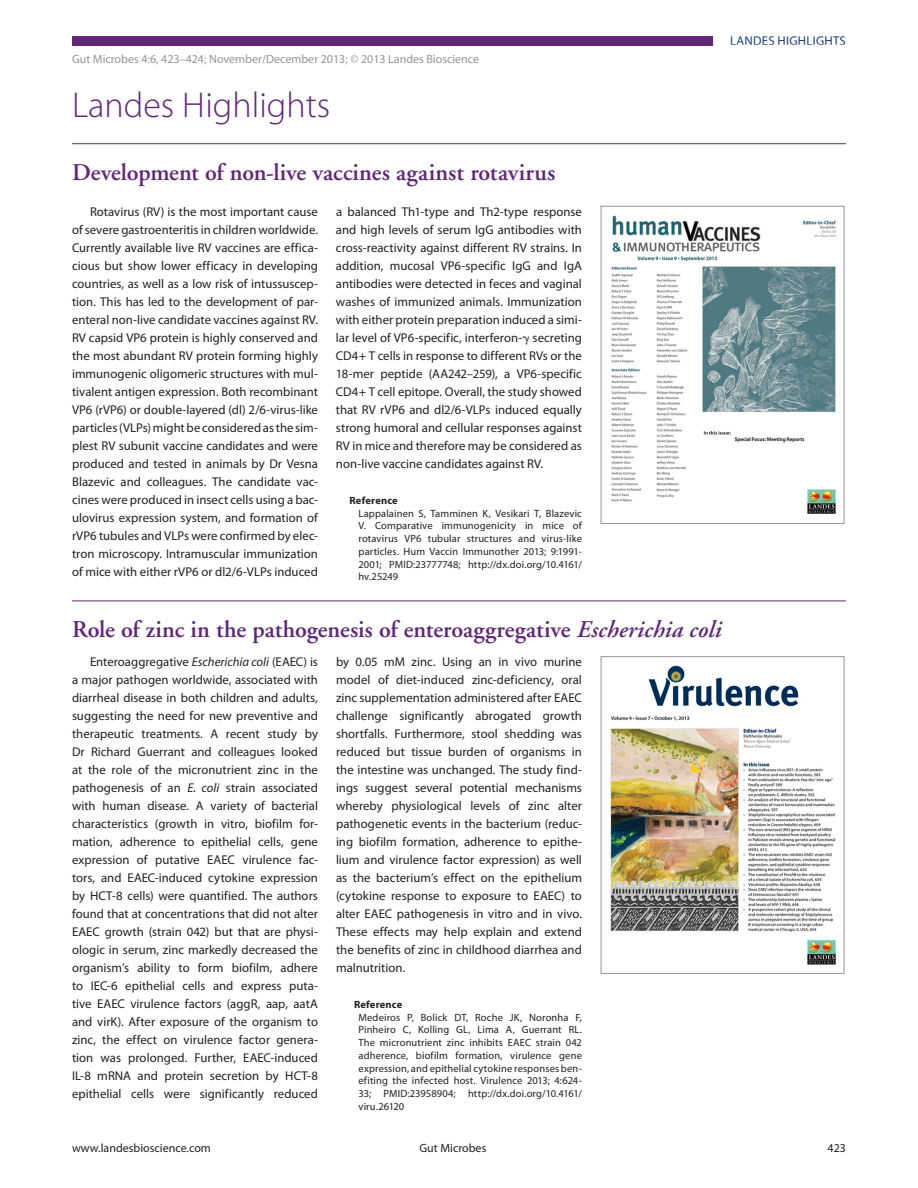
<style>
.page{position:relative;width:918px;height:1188px;background:#fff}
.page>*{position:absolute;margin:0;border:0;box-sizing:border-box;transform-origin:0 0}
.t1{font:300 36px "Myriad Pro";color:#602877}
.t2{font:600 24px "Adobe Garamond";color:#602877}
.t3{font:12.75px/18px "Myriad Pro";letter-spacing:.005em;color:#231f20;text-align:justify}
.t4{font:12.75px "Myriad Pro";letter-spacing:.02em;color:#193f7c}
.t5{font:12px "Myriad Pro";color:#939598}
.t6{font:12px "Myriad Pro";color:#231f20}
.t7{font:10.5px/12.8px "Myriad Pro";letter-spacing:.01em;color:#231f20;text-align:justify}
.t8{font:700 10.5px "Myriad Pro";letter-spacing:.02em;color:#231f20}
.s1{font-family:"Universal Std Greekw Math Pi"}
.s2{font-style:italic}
</style>
<div class="page">
<div style="left:72px;top:36px;width:774px;height:10px;background:#602877"></div>
<svg style="left:713px;top:36px;width:133px;height:10px"></svg>
<hr style="left:72px;top:143px;width:774px;height:1px;background:#602877">
<hr style="left:72px;top:601px;width:774px;height:1px;background:#602877">
<img style="left:611px;top:215px;width:225px;height:299px">
<div style="left:601px;top:206px;width:243px;height:318px;border:1px solid #939598"></div>
<img style="left:610px;top:665px;width:226px;height:300px">
<div style="left:601px;top:656px;width:243px;height:318px;border:1px solid #939598"></div>
<p class="t5" style="left:72px;top:52px;width:409px">Gut Microbes 4:6, 423–424; November/December 2013; © 2013 Landes Bioscience</p>
<h1 class="t1" style="left:72px;top:83px;width:260px">Landes Highlights</h1>
<p class="t4" style="left:730px;top:33px;width:117px">Landes Highlights</p>
<h2 class="t2" style="left:72px;top:159px;width:485px">Development of non-live vaccines against rotavirus</h2>
<p class="t3" style="left:336px;top:203px;width:248px">a balanced Th1-type and Th2-type response and high levels of serum IgG antibodies with cross-reactivity against different RV strains. In addition, mucosal VP6-specific IgG and IgA antibodies were detected in feces and vaginal washes of immunized animals. Immunization with either protein preparation induced a simi&shy;lar level of VP6-specific, interferon-<span class="s1">γ</span> secreting CD4+ T cells in response to different RVs or the 18-mer peptide (AA242–259), a VP6-specific CD4+ T cell epitope. Overall, the study showed that RV rVP6 and dl2/6-VLPs induced equally strong humoral and cellular responses against RV in mice and therefore may be considered as non-live vaccine candidates against RV.</p>
<p class="t8" style="left:350px;top:494px;width:50px">Reference</p>
<p class="t7" style="left:359px;top:507px;width:225px">Lappalainen S, Tamminen K, Vesikari T, Blazevic V. Comparative immunogenicity in mice of rotavirus VP6 tubular structures and virus-like particles. Hum Vaccin I mmunother 2013; 9:1991- 2001; PMID:23777748; http://dx.doi.org/10.4161/ hv.25249</p>
<h2 class="t2" style="left:72px;top:616px;width:651px">Role of zinc in the pathogenesis of enteroaggregative <span class="s2">Escherichia coli</span></h2>
<p class="t3" style="left:90px;top:653px;width:191px">Enteroaggregative <span class="s2">Escherichia coli</span> (EAE</p>
<p class="t3" style="left:72px;top:203px;width:247px;text-indent:18px">Rotavirus (RV) is the most important cause of severe gastroenteritis in children worldwide.<br>Currently available live RV vaccines are effica&shy;cious but show lower efficacy in developing countries, as well as a low risk of intussuscep&shy;tion. This has led to the development of par&shy;enteral non-live candidate vaccines against RV.<br>RV capsid VP6 protein is highly conserved and the most abundant RV protein forming highly immunogenic oligomeric structures with mul&shy;tivalent antigen expression. Both recombinant VP6 (rVP6) or double-layered (dl) 2/6-virus-like particles (VLPs) might be considered as the sim&shy;plest RV subunit vaccine candidates and were produced and tested in animals by Dr Vesna Blazevic and colleagues. The candidate vac&shy;cines were produced in insect cells using a bac&shy;ulovirus expression system, and formation of rVP6 tubules and VLPs were confirmed by elec&shy;tron microscopy. Intramuscular immunization of mice with either rVP6 or dl2/6-VLPs induced</p>
<p class="t3" style="left:336px;top:653px;width:248px">by 0.05 mM zinc. Using an in vivo murine model of diet-induced zinc-deficiency, oral zinc supplementation administered after EAE</p>
<p class="t3" style="left:72px;top:653px;width:248px;text-indent:224px">C) is a major pathogen worldwide, associated with diarrheal disease in both children and adults, suggesting the need for new preventive and therapeutic treatments. A recent study by Dr Richard Guerrant and colleagues looked at the role of the micronutrient zinc in the pathogenesis of an <span class="s2">E. coli</span> strain associated with human disease. A variety of bacterial characteristics (growth in vitro, biofilm for&shy;mation, adherence to epithelial cells, gene expression of putative EAE</p>
<p class="t3" style="left:336px;top:689px;width:247px;text-indent:239px">C challenge significantly abrogated growth shortfalls. Furthermore, stool shedding was reduced but tissue burden of organisms in the intestine was unchanged. The study find&shy;ings suggest several potential mechanisms whereby physiological levels of zinc alter pathogenetic events in the bacterium (reduc&shy;ing biofilm formation, adherence to epithe&shy;lium and virulence factor expression) as well as the bacterium’s effect on the epithelium (cytokine response to exposure to EAE</p>
<p class="t3" style="left:228px;top:851px;width:92px">C virulence fac-</p>
<p class="t3" style="left:72px;top:869px;width:248px;text-indent:76px">C-induced cytokine expression by HCT-8 cells) were quantified. The authors found that at concentrations that did not alter EAEC growth (strain 042) but that are physi&shy;ologic in serum, zinc markedly decreased the organism’s ability to form biofilm, adhere to IEC-6 epithelial cells and express puta&shy;tive EAEC virulence factors (aggR, aap, aatA and virK). After exposure of the organism to zinc, the effect on virulence factor genera&shy;tion was prolonged. Further, EAE</p>
<p class="t3" style="left:72px;top:869px;width:61px">tors, and EAE</p>
<p class="t3" style="left:554px;top:887px;width:29px">C) to</p>
<p class="t3" style="left:336px;top:905px;width:248px;text-indent:49px">C pathogenesis in vitro and in vivo.<br>These effects may help explain and extend the benefits of zinc in childhood diarrhea and malnutrition.</p>
<p class="t8" style="left:354px;top:998px;width:50px">Reference</p>
<p class="t7" style="left:359px;top:1011px;width:225px">Medeiros P, Bolick DT, Roche JK, Noronha F, Pinheiro C, Kolling GL, Lima A, Guerrant RL.<br>The micronutrient zinc inhibits EAE</p>
<p class="t3" style="left:336px;top:905px;width:34px">alter EAE</p>
<p class="t7" style="left:359px;top:1036px;width:225px;text-indent:166px">C strain 042 adherence, biofilm formation, virulence gene expression, and epithelial cytokine responses ben&shy;efiting the infected host. Virulence 2013; 4:624- 33; PMID:23958904; http://dx.doi.org/10.4161/ viru.26120</p>
<p class="t3" style="left:72px;top:1049px;width:247px;text-indent:192px">C-induced IL-8 mRNA and protein secretion by HCT-8 epithelial cells were significantly reduced</p>
<p class="t6" style="left:72px;top:1141px;width:140px">www.landesbioscience.com</p>
<p class="t6" style="left:420px;top:1141px;width:68px">Gut Microbes</p>
<p class="t6" style="left:828px;top:1141px;width:20px">423</p>
</div>
